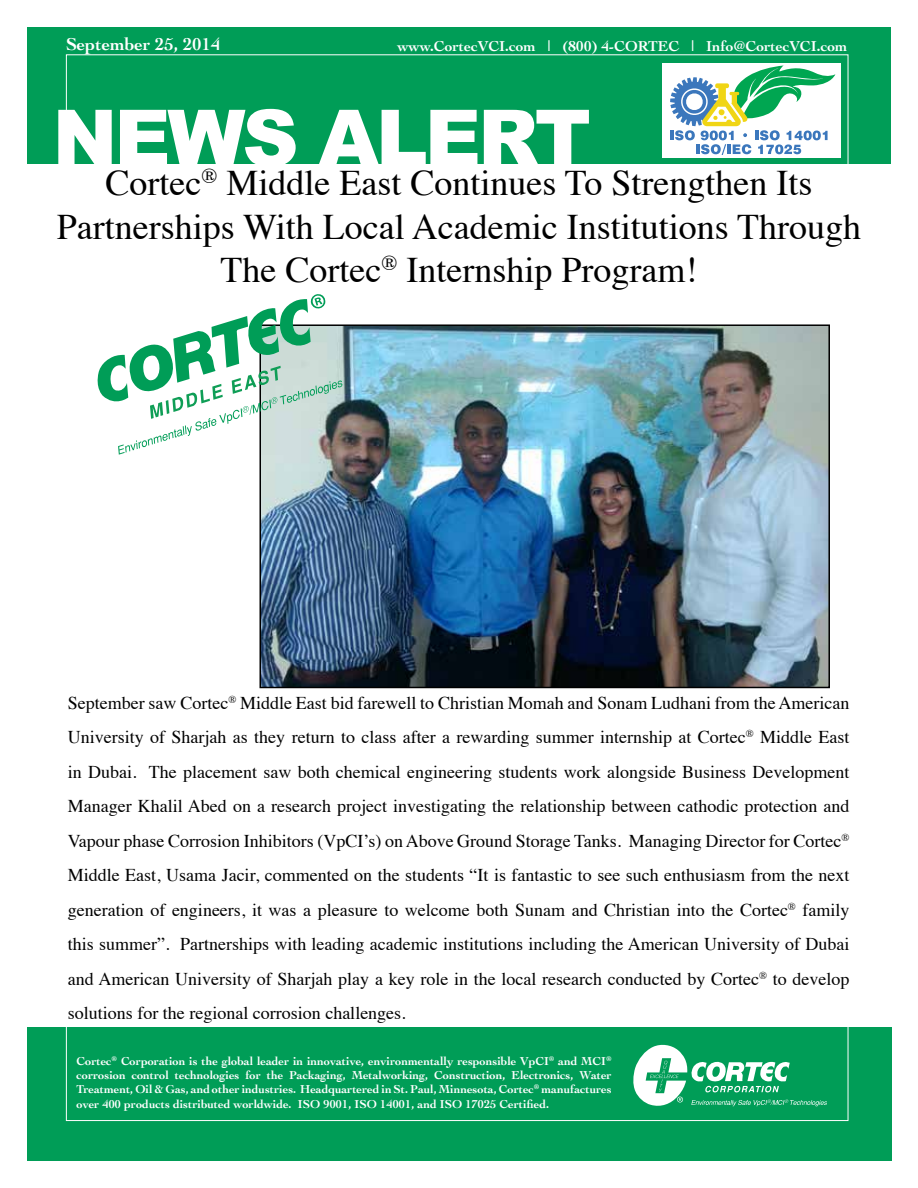
<style>
.page{position:relative;width:918px;height:1188px;background:#fff}
.page>*{position:absolute;margin:0;border:0;box-sizing:border-box;transform-origin:0 0}
.t1{font:900 78px "Arial";letter-spacing:-.04em;color:#fff}
.t2{font:36px/43.5px "Times";color:#000;text-align:center}
.t3{font:18px/34.5px "Times";color:#000;text-align:justify}
.t4{font:700 18px "Cochin";color:#fff}
.t5{font:700 15px "Cochin";color:#fff}
.t6{font:700 12px/14.4px "Cochin";color:#fff;text-align:justify}
</style>
<div class="page">
<div style="left:27px;top:27px;width:864px;height:137px;background:#009d57"></div>
<div style="left:28px;top:1028px;width:864px;height:133px;background:#009d57"></div>
<svg style="left:633px;top:1044px;width:194px;height:63px"></svg>
<div style="left:662px;top:63px;width:179px;height:94px;background:#fff"></div>
<svg style="left:670px;top:65px;width:165px;height:89px"></svg>
<img style="left:263px;top:327px;width:564px;height:358px">
<div style="left:260px;top:324px;width:570px;height:364px;border:2px solid #000"></div>
<svg style="left:97px;top:294px;width:245px;height:161px"></svg>
<p class="t4" style="left:66px;top:32px;width:156px">September 25, 2014</p>
<p class="t5" style="left:398px;top:36px;width:451px">www.CortecVCI.com | (800) 4-CORTEC | Info@CortecVCI.com</p>
<h1 class="t1" style="left:52px;top:81px;width:540px">NEWS ALERT</h1>
<h2 class="t2" style="left:57px;top:159px;width:806px">Cortec<sup>®</sup> Middle East Continues To Strengthen Its<br>Partnerships With Local Academic Institutions Through<br>The Cortec<sup>®</sup> Internship Program!</h2>
<p class="t3" style="left:68px;top:684px;width:783px">September saw Cortec<sup>®</sup> Middle East bid farewell to Christian Momah and Sonam Ludhani from the American University of Sharjah as they return to class after a rewarding summer internship at Cortec<sup>®</sup> Middle East in Dubai. The placement saw both chemical engineering students work alongside Business Development Manager Khalil Abed on a research project investigating the relationship between cathodic protection and Vapour phase Corrosion Inhibitors (VpCI’s) on Above Ground Storage Tanks. Managing Director for Cortec<sup>® </sup>Middle East, Usama Jacir, commented on the students “It is fantastic to see such enthusiasm from the next generation of engineers, it was a pleasure to welcome both Sunam and Christian into the Cortec<sup>®</sup> family this summer”. Partnerships with leading academic institutions including the American University of Dubai and American University of Sharjah play a key role in the local research conducted by Cortec<sup>®</sup> to develop solutions for the regional corrosion challenges.</p>
<p class="t6" style="left:76px;top:1053px;width:537px">Cortec<sup>®</sup> Corporation is the global leader in innovative, environmentally responsible VpCI<sup>®</sup> and MCI<sup>® </sup>corrosion control technologies for the Packaging, Metalworking, Construction, Electronics, Water Treatment, Oil &amp; Gas, and other industries. Headquartered in St. Paul, Minnesota, Cortec<sup>®</sup> manufactures over 400 products distributed worldwide. ISO 9001, ISO 14001, and ISO 17025 Certified.</p>
</div>
